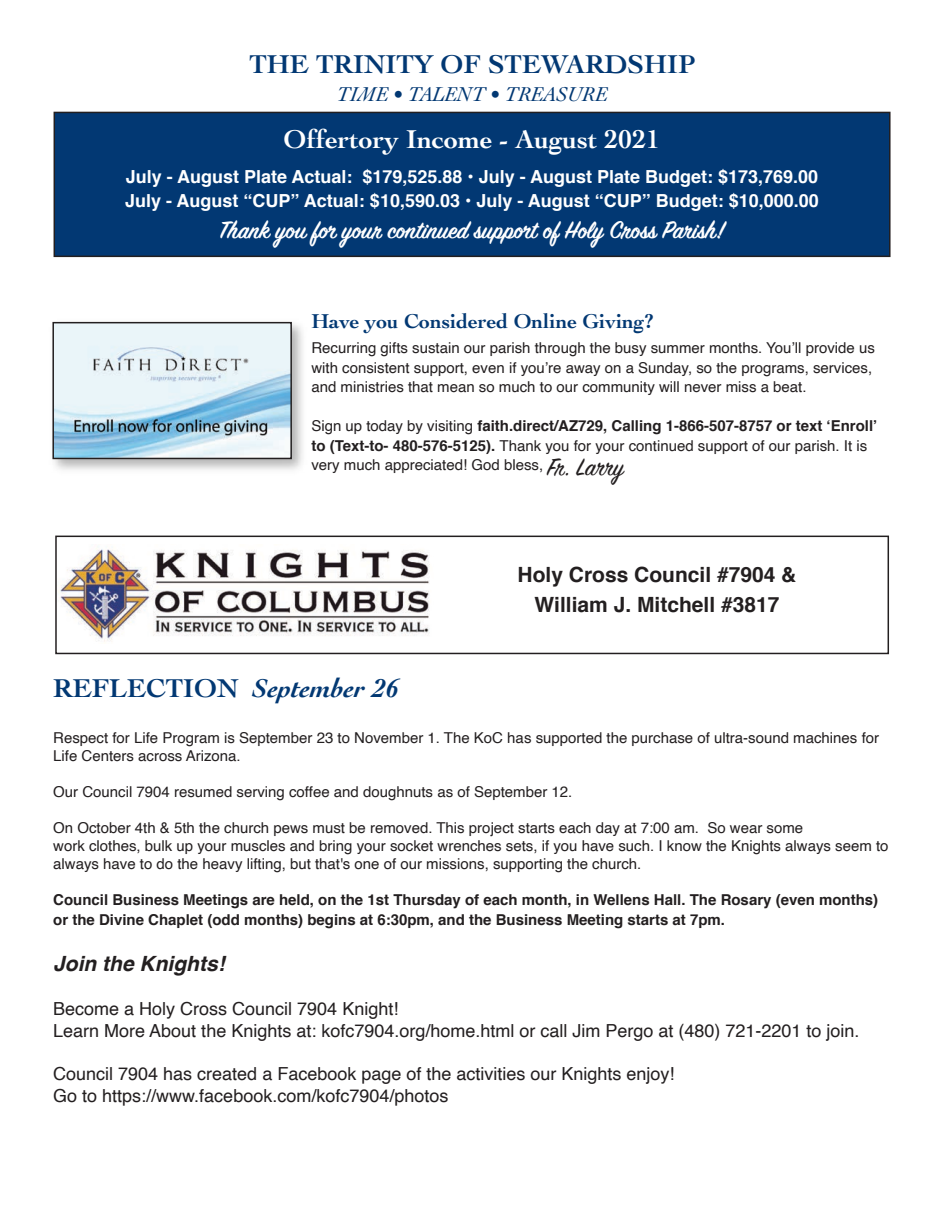
<style>
.page{position:relative;width:945px;height:1215px;background:#fff}
.page>*{position:absolute;margin:0;border:0;box-sizing:border-box;transform-origin:0 0}
.t1{font:600 27px "Sign Painter House Script";color:#fff}
.t2{font:700 27px "Cochin";color:#fff}
.t3{font:700 27px "Cochin";color:#023873}
.t4{font:italic 700 27px "Cochin";color:#023873}
.t5{font:700 21px "Helvetica";color:#231f20}
.t6{font:700 21px "Cochin";color:#023873}
.t7{font:italic 21px "Cochin";color:#023873}
.t8{font:italic 700 21px "Helvetica";color:#231f20}
.t9{font:18px "Helvetica";color:#231f20}
.t10{font:700 18px "Helvetica";color:#fff}
.t11{font:15px/19.5px "Helvetica";color:#231f20}
.t12{font:700 15px/20.2px "Helvetica";color:#231f20}
.s1{font-weight:700}
.s2{font-family:"Sign Painter House Script";font-size:27px}
.s3{font-style:normal}
</style>
<div class="page">
<div style="left:54px;top:112px;width:836px;height:144px;background:#023873"></div>
<div style="left:54px;top:112px;width:837px;height:145px;border:2px solid #231f20"></div>
<img style="left:52px;top:321px;width:251px;height:149px">
<img style="left:55px;top:325px;width:234px;height:131px">
<div style="left:52px;top:322px;width:240px;height:137px;border:2px solid #231f20"></div>
<img style="left:58px;top:548px;width:372px;height:94px">
<div style="left:55px;top:536px;width:834px;height:118px;border:2px solid #231f20"></div>
<p class="t3" style="left:249px;top:49px;width:448px">THE TRINITY OF STEWARDSHIP</p>
<p class="t7" style="left:337px;top:83px;width:272px">TIME • TALENT • TREASURE</p>
<p class="t2" style="left:283px;top:124px;width:379px">Offertory Income - August 2021</p>
<p class="t10" style="left:126px;top:169px;width:694px">July - August Plate Actual: $179,525.88 • July - August Plate Budget: $173,769.00</p>
<p class="t10" style="left:125px;top:193px;width:695px">July - August “CUP” Actual: $10,590.03 • July - August “CUP” Budget: $10,000.00</p>
<p class="t1" style="left:220px;top:213px;width:507px">Thank you for your continued support of Holy Cross Parish!</p>
<p class="t6" style="left:311px;top:308px;width:344px">Have you Considered Online Giving?</p>
<p class="t11" style="left:311px;top:339px;width:565px">Recurring gifts sustain our parish through the busy summer months. You’ll provide us with consistent support, even if you’re away on a Sunday, so the programs, services, and ministries that mean so much to our community will never miss a beat.</p>
<p class="t11" style="left:311px;top:417px;width:568px">Sign up today by visiting <span class="s1">faith.direct/AZ729, Calling 1-866-507-8757 or text ‘Enroll’ to (Text-to- 480-576-5125).</span> Thank you for your continued support of our parish. It is very much appreciated! God bless, <span class="s2">Fr. Larry</span></p>
<p class="t5" style="left:518px;top:566px;width:280px">Holy Cross Council #7904 &amp;</p>
<p class="t5" style="left:535px;top:596px;width:246px">William J. Mitchell #3817</p>
<p class="t4" style="left:53px;top:672px;width:347px"><span class="s3">REFLECTION</span> September 26</p>
<p class="t11" style="left:53px;top:730px;width:827px;line-height:18px">Respect for Life Program is September 23 to November 1. The KoC has supported the purchase of ultra-sound machines for<br>Life Centers across Arizona.</p>
<p class="t11" style="left:53px;top:783px;width:521px">Our Council 7904 resumed serving coffee and doughnuts as of September 12.</p>
<p class="t11" style="left:53px;top:820px;width:837px;line-height:18px">On October 4th &amp; 5th the church pews must be removed. This project starts each day at 7:00 am. So wear some<br>work clothes, bulk up your muscles and bring your socket wrenches sets, if you have such. I know the Knights always seem to always have to do the heavy lifting, but that's one of our missions, supporting the church.</p>
<p class="t12" style="left:53px;top:891px;width:826px">Council Business Meetings are held, on the 1st Thursday of each month, in Wellens Hall. The Rosary (even months) or the Divine Chaplet (odd months) begins at 6:30pm, and the Business Meeting starts at 7pm.</p>
<p class="t8" style="left:53px;top:955px;width:173px">Join the Knights!</p>
<p class="t9" style="left:53px;top:1002px;width:347px">Become a Holy Cross Council 7904 Knight!</p>
<p class="t9" style="left:53px;top:1023px;width:808px">Learn More About the Knights at: kofc7904.org/home.html or call Jim Pergo at (480) 721-2201 to join.</p>
<p class="t9" style="left:53px;top:1066px;width:623px">Council 7904 has created a Facebook page of the activities our Knights enjoy!</p>
<p class="t9" style="left:53px;top:1088px;width:397px">Go to https://www.facebook.com/kofc7904/photos</p>
</div>
